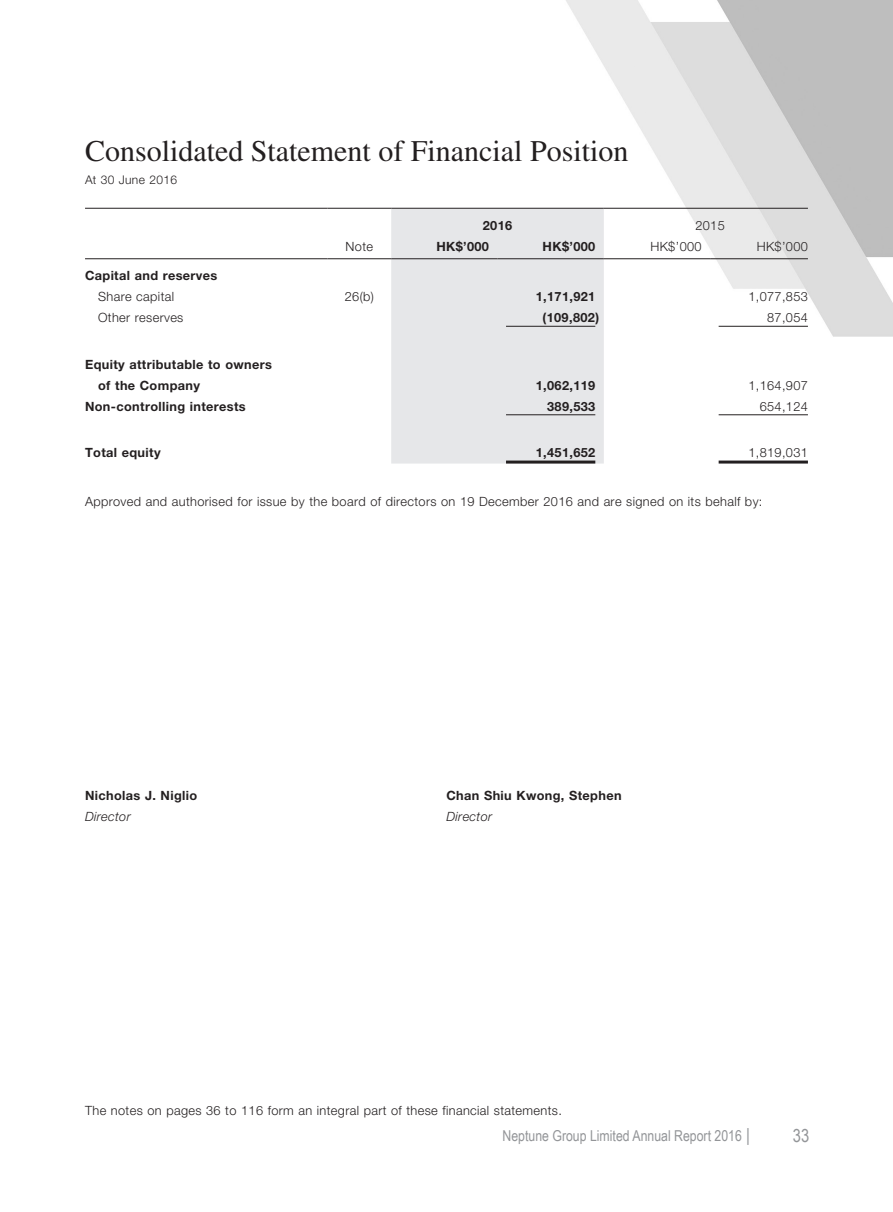
<style>
.page{position:relative;width:893px;height:1212px;background:#fff}
.page>*{position:absolute;margin:0;border:0;box-sizing:border-box;transform-origin:0 0}
.t1{font:30px "Times LT Std";color:#231f20}
.t2{font:18px "Arial Narrow";color:#939598}
.t3{font:15px "Arial Narrow";color:#939598}
.t4{font:300 12.75px "Helvetica Neue LT Std";letter-spacing:.03em;color:#231f20}
.t5{font:700 12.75px/21px "Helvetica Neue LT Std";letter-spacing:.03em;color:#231f20}
.t6{font:italic 300 12.75px "Helvetica Neue LT Std";letter-spacing:.03em;color:#231f20}
.t7{font:300 12px "Helvetica Neue LT Std";letter-spacing:.03em;color:#231f20}
.s1{font-size:18px}
</style>
<div class="page">
<img style="left:85px;top:0;width:808px;height:337px">
<div style="left:391px;top:209px;width:213px;height:254px;background:#e6e7e9"></div>
<hr style="left:85px;top:208px;width:242px;height:1px;background:#231f20">
<hr style="left:327px;top:208px;width:64px;height:1px;background:#231f20">
<hr style="left:391px;top:208px;width:213px;height:1px;background:#231f20">
<hr style="left:604px;top:208px;width:204px;height:1px;background:#231f20">
<hr style="left:85px;top:258px;width:242px;height:1px;background:#231f20">
<hr style="left:327px;top:258px;width:64px;height:1px;background:#231f20">
<hr style="left:391px;top:258px;width:106px;height:1px;background:#231f20">
<hr style="left:497px;top:258px;width:107px;height:1px;background:#231f20">
<hr style="left:604px;top:258px;width:106px;height:1px;background:#231f20">
<hr style="left:710px;top:258px;width:98px;height:1px;background:#231f20">
<hr style="left:506px;top:326px;width:89px;height:1px;background:#231f20">
<hr style="left:719px;top:326px;width:89px;height:1px;background:#231f20">
<hr style="left:506px;top:414px;width:89px;height:1px;background:#231f20">
<hr style="left:719px;top:414px;width:89px;height:1px;background:#231f20">
<hr style="left:506px;top:460px;width:89px;height:3px;background:#231f20">
<hr style="left:719px;top:460px;width:89px;height:3px;background:#231f20">
<h1 class="t1" style="left:85px;top:134px;width:545px">Consolidated Statement of Financial Position</h1>
<p class="t7" style="left:85px;top:173px;width:93px">At 30 June 2016</p>
<p class="t5" style="left:483px;top:214px;width:31px">2016</p>
<p class="t4" style="left:695px;top:217px;width:31px">2015</p>
<p class="t4" style="left:346px;top:238px;width:29px">Note</p>
<p class="t5" style="left:436px;top:235px;width:54px">HK$’000</p>
<p class="t5" style="left:543px;top:235px;width:54px">HK$’000</p>
<p class="t4" style="left:650px;top:238px;width:53px">HK$’000</p>
<p class="t4" style="left:757px;top:238px;width:53px">HK$’000</p>
<p class="t5" style="left:85px;top:265px;width:134px">Capital and reserves</p>
<p class="t4" style="left:98px;top:289px;width:77px">Share capital</p>
<p class="t4" style="left:345px;top:289px;width:31px">26(b)</p>
<p class="t5" style="left:536px;top:286px;width:61px">1,171,921</p>
<p class="t4" style="left:748px;top:289px;width:61px">1,077,853</p>
<p class="t4" style="left:98px;top:310px;width:87px">Other reserves</p>
<p class="t5" style="left:543px;top:307px;width:58px">(109,802)</p>
<p class="t4" style="left:767px;top:310px;width:42px">87,054</p>
<p class="t5" style="left:98px;top:353px;width:175px;text-indent:-13px">Equity attributable to owners of the Company</p>
<p class="t5" style="left:536px;top:374px;width:61px">1,062,119</p>
<p class="t4" style="left:748px;top:377px;width:61px">1,164,907</p>
<p class="t5" style="left:85px;top:395px;width:162px">Non-controlling interests</p>
<p class="t5" style="left:547px;top:395px;width:50px">389,533</p>
<p class="t4" style="left:760px;top:398px;width:50px">654,124</p>
<p class="t5" style="left:85px;top:442px;width:77px">Total equity</p>
<p class="t5" style="left:536px;top:442px;width:61px">1,451,652</p>
<p class="t4" style="left:748px;top:445px;width:61px">1,819,031</p>
<p class="t4" style="left:85px;top:493px;width:679px">Approved and authorised for issue by the board of directors on 19 December 2016 and are signed on its behalf by:</p>
<p class="t5" style="left:85px;top:784px;width:114px">Nicholas J. Niglio</p>
<p class="t5" style="left:446px;top:784px;width:177px">Chan Shiu Kwong, Stephen</p>
<p class="t6" style="left:85px;top:808px;width:47px">Director</p>
<p class="t6" style="left:446px;top:808px;width:47px">Director</p>
<p class="t4" style="left:85px;top:1102px;width:478px">The notes on pages 36 to 116 form an integral part of these financial statements.</p>
<p class="t3" style="left:502px;top:1125px;width:249px">Neptune Group Limited Annual Report 2016 <span class="s1">|</span></p>
<h2 class="t2" style="left:793px;top:1123px;width:18px">33</h2>
</div>
